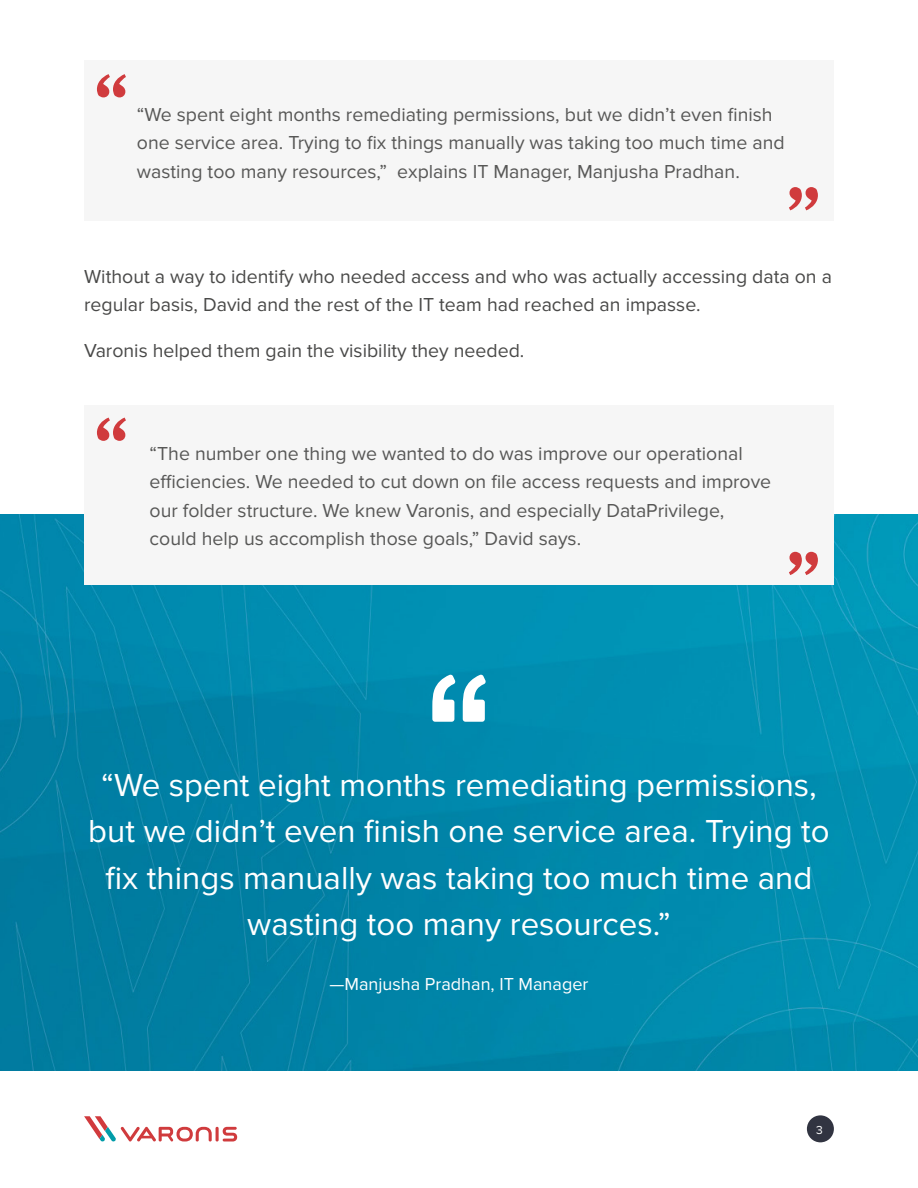
<style>
.page{position:relative;width:918px;height:1188px;background:#fff}
.page>*{position:absolute;margin:0;border:0;box-sizing:border-box;transform-origin:0 0}
.t1{font:700 75px "Source Serif Pro";color:#d03b3d}
.t2{font:33px/46.5px "Proxima Nova";color:#fff;text-align:center}
.t3{font:19.5px/28.5px "Proxima Nova";color:#575756}
.t4{font:19.5px/28.5px "Proxima Nova";color:#494948}
.t5{font:18px "Proxima Nova";color:#fff}
.t6{font:12px "Proxima Nova";color:#fff}
</style>
<div class="page">
<hr style="left:216px;top:1127px;width:3px;height:15px;background:#d03b3d;border-radius:2px">
<svg style="left:223px;top:1127px;width:14px;height:14px"></svg>
<svg style="left:84px;top:1116px;width:128px;height:26px"></svg>
<div style="left:807px;top:1115px;width:27px;height:27px;background:#313441;border-radius:50%"></div>
<img style="left:0;top:514px;width:918px;height:557px">
<div style="left:84px;top:60px;width:750px;height:161px;background:#f6f6f6"></div>
<div style="left:84px;top:405px;width:750px;height:180px;background:#f6f6f6"></div>
<svg style="left:432px;top:674px;width:24px;height:48px"></svg>
<svg style="left:463px;top:674px;width:23px;height:48px"></svg>
<h1 class="t1" style="left:95px;top:52px;width:34px">“</h1>
<p class="t3" style="left:137px;top:100px;width:649px">“We spent eight months remediating permissions, but we didn’t even finish one service area. Trying to fix things manually was taking too much time and wasting too many resources,” explains IT Manager, Manjusha Pradhan.</p>
<h1 class="t1" style="left:787px;top:165px;width:34px">”</h1>
<p class="t4" style="left:84px;top:262px;width:749px">Without a way to identify who needed access and who was actually accessing data on a regular basis, David and the rest of the IT team had reached an impasse.</p>
<p class="t4" style="left:84px;top:336px;width:442px">Varonis helped them gain the visibility they needed.</p>
<h1 class="t1" style="left:95px;top:396px;width:34px">“</h1>
<p class="t3" style="left:150px;top:439px;width:623px">“The number one thing we wanted to do was improve our operational efficiencies. We needed to cut down on file access requests and improve our folder structure. We knew Varonis, and especially DataPrivilege, could help us accomplish those goals,” David says.</p>
<h1 class="t1" style="left:787px;top:530px;width:34px">”</h1>
<h2 class="t2" style="left:88px;top:762px;width:743px">“We spent eight months remediating permissions, but we didn’t even finish one service area. Trying to fix things manually was taking too much time and wasting too many resources.”</h2>
<p class="t5" style="left:330px;top:974px;width:260px">—Manjusha Pradhan, IT Manager</p>
<p class="t6" style="left:816px;top:1123px;width:8px">3</p>
</div>
